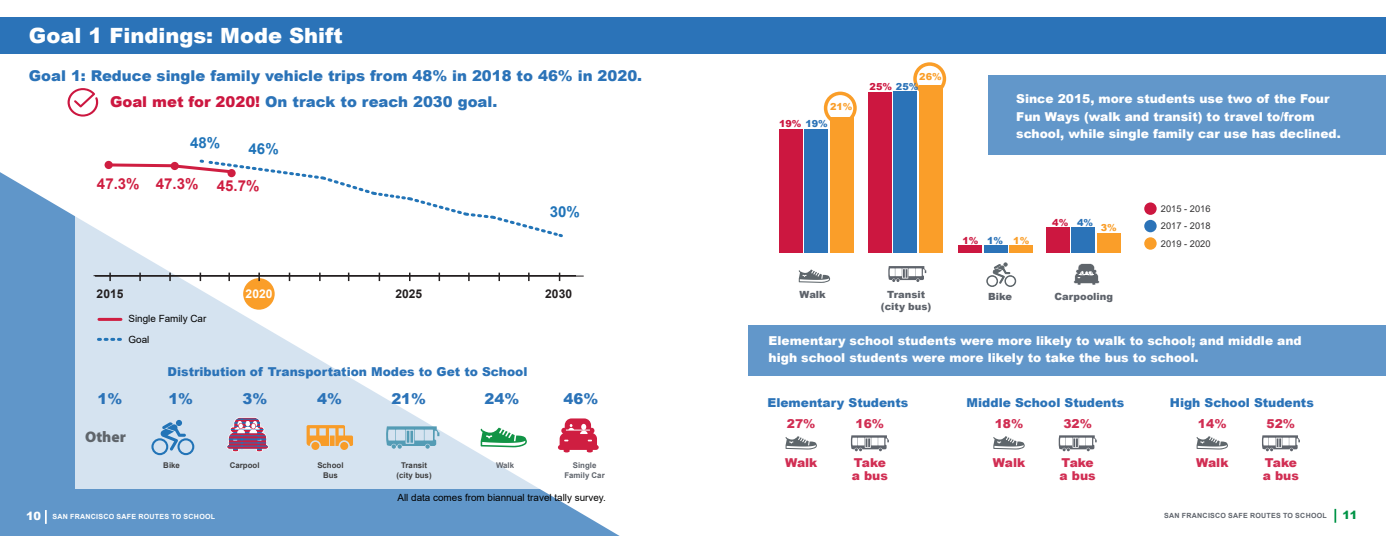
<style>
.page{position:relative;width:1386px;height:536px;background:#fff}
.page>*{position:absolute;margin:0;border:0;box-sizing:border-box;transform-origin:0 0}
.t1{font:900 21px "Arial";color:#fff}
.t2{font:900 15.4px "Myriad Pro";color:#5f656b}
.t3{font:700 15.05px "Arial";color:#cf1e41}
.t4{font:700 15.05px "Arial";color:#2074b9}
.t5{font:900 14.88px "Arial";color:#2b73b8}
.t6{font:900 12.25px/17.5px "Arial";color:#fff}
.t7{font:900 12.25px "Arial";color:#2b73b8}
.t8{font:900 12.25px "Arial";color:#d12e53}
.t9{font:700 12.08px "Arial";color:#231f20}
.t10{font:700 12.08px "Arial";color:#fff}
.t11{font:900 11.38px "Arial";color:#009447}
.t12{font:900 11.38px "Arial";color:#fff}
.t13{font:9.89px "Arial";color:#000}
.t14{font:900 9.89px "Arial";color:#5e636b}
.t15{font:900 9.62px "Arial";color:#cc1740}
.t16{font:900 9.62px "Arial";color:#fa9e29}
.t17{font:900 9.62px "Arial";color:#2b73b8}
.t18{font:9.28px "Arial";color:#333233}
.t19{font:700 7.88px "Arial";color:#3e3e3f}
.t20{font:700 7.88px "Arial";color:#5e636b}
.t21{font:700 7.09px "Arial";letter-spacing:.035em;color:#60656d}
.t22{font:700 7.09px "Arial";letter-spacing:.035em;color:#fff}
.s1{color:#cc1740}
.s2{color:#2b73b8}
</style>
<div class="page">
<svg style="left:1334px;top:508px;width:2px;height:14px"></svg>
<svg style="left:0;top:99px;width:620px;height:437px;fill:#6096c9"></svg>
<svg style="left:76px;top:125px;width:544px;height:363px"></svg>
<div style="left:243px;top:278px;width:32px;height:31px;background:#fa9e29;border-radius:50%"></div>
<div style="left:824px;top:92px;width:33px;height:32px;border:4px solid #fa9e29;border-radius:50%"></div>
<div style="left:913px;top:62px;width:33px;height:33px;border:4px solid #fa9e29;border-radius:50%"></div>
<div style="left:779px;top:129px;width:23px;height:124px;background:#cc1740"></div>
<div style="left:805px;top:129px;width:23px;height:124px;background:#2b73b8"></div>
<div style="left:830px;top:117px;width:23px;height:136px;background:#fa9e29"></div>
<div style="left:919px;top:85px;width:23px;height:168px;background:#fa9e29"></div>
<div style="left:894px;top:92px;width:23px;height:161px;background:#2b73b8"></div>
<div style="left:868px;top:92px;width:23px;height:161px;background:#cc1740"></div>
<div style="left:959px;top:245px;width:23px;height:8px;background:#cc1740"></div>
<div style="left:984px;top:245px;width:23px;height:8px;background:#2b73b8"></div>
<div style="left:1010px;top:245px;width:23px;height:8px;background:#fa9e29"></div>
<div style="left:1097px;top:233px;width:23px;height:20px;background:#fa9e29"></div>
<div style="left:1046px;top:227px;width:23px;height:26px;background:#cc1740"></div>
<div style="left:1072px;top:227px;width:23px;height:26px;background:#2b73b8"></div>
<div style="left:748px;top:325px;width:638px;height:50px;background:#6297ca"></div>
<div style="left:988px;top:75px;width:398px;height:80px;background:#6297ca"></div>
<div style="left:0;top:17px;width:1386px;height:37px;background:#2b73b8"></div>
<div style="left:1144px;top:237px;width:13px;height:12px;background:#fa9e29;border-radius:50%"></div>
<div style="left:1144px;top:220px;width:13px;height:12px;background:#2b73b8;border-radius:50%"></div>
<div style="left:1144px;top:202px;width:13px;height:13px;background:#cc1740;border-radius:50%"></div>
<svg style="left:986px;top:262px;width:30px;height:25px"></svg>
<svg style="left:45px;top:510px;width:2px;height:13px"></svg>
<svg style="left:799px;top:269px;width:31px;height:14px"></svg>
<svg style="left:1074px;top:263px;width:25px;height:22px"></svg>
<svg style="left:888px;top:266px;width:38px;height:16px"></svg>
<svg style="left:68px;top:88px;width:30px;height:28px"></svg>
<svg style="left:786px;top:436px;width:31px;height:13px"></svg>
<svg style="left:851px;top:435px;width:38px;height:16px"></svg>
<svg style="left:993px;top:436px;width:32px;height:13px"></svg>
<svg style="left:1058px;top:435px;width:39px;height:16px"></svg>
<svg style="left:1197px;top:436px;width:31px;height:13px"></svg>
<svg style="left:1262px;top:435px;width:38px;height:16px"></svg>
<hr style="left:94px;top:275px;width:482px;height:1px;background:#231f20">
<hr style="left:95px;top:275px;width:489px;height:1px;background:#231f20">
<svg style="left:106px;top:159px;width:459px;height:80px"></svg>
<svg style="left:109px;top:272px;width:2px;height:9px"></svg>
<svg style="left:139px;top:272px;width:2px;height:9px"></svg>
<svg style="left:169px;top:272px;width:2px;height:9px"></svg>
<svg style="left:228px;top:272px;width:2px;height:9px"></svg>
<svg style="left:258px;top:272px;width:2px;height:9px"></svg>
<svg style="left:319px;top:272px;width:2px;height:9px"></svg>
<svg style="left:409px;top:272px;width:2px;height:9px"></svg>
<svg style="left:468px;top:272px;width:2px;height:9px"></svg>
<svg style="left:528px;top:272px;width:2px;height:9px"></svg>
<div style="left:105px;top:161px;width:8px;height:8px;background:#cf1e41;border-radius:50%"></div>
<div style="left:171px;top:162px;width:8px;height:8px;background:#cf1e41;border-radius:50%"></div>
<div style="left:227px;top:169px;width:9px;height:8px;background:#cf1e41;border-radius:50%"></div>
<hr style="left:99px;top:318px;width:22px;height:3px;background:#cf1e41">
<svg style="left:98px;top:338px;width:22px;height:3px"></svg>
<svg style="left:481px;top:427px;width:46px;height:20px"></svg>
<svg style="left:151px;top:420px;width:43px;height:35px;background:#9dc0de"></svg>
<svg style="left:307px;top:425px;width:46px;height:25px"></svg>
<svg style="left:386px;top:426px;width:53px;height:22px"></svg>
<svg style="left:227px;top:417px;width:42px;height:35px"></svg>
<svg style="left:558px;top:418px;width:41px;height:34px"></svg>
<p class="t1" style="left:29px;top:20px;width:315px">Goal 1 Findings: Mode Shift</p>
<p class="t5" style="left:29px;top:64px;width:615px">Goal 1: Reduce single family vehicle trips from 48% in 2018 to 46% in 2020.</p>
<p class="t5" style="left:110px;top:91px;width:389px"><span class="s1">Goal met for 2020!</span> On track to reach 2030 goal.</p>
<p class="t4" style="left:190px;top:132px;width:32px">48%</p>
<p class="t4" style="left:249px;top:138px;width:32px">46%</p>
<p class="t3" style="left:97px;top:173px;width:103px">47.3% 47.3%</p>
<p class="t3" style="left:217px;top:175px;width:44px">45.7%</p>
<p class="t4" style="left:550px;top:201px;width:32px">30%</p>
<p class="t9" style="left:97px;top:285px;width:28px">2015</p>
<p class="t13" style="left:129px;top:311px;width:79px">Single Family Car</p>
<p class="t13" style="left:129px;top:333px;width:22px">Goal</p>
<p class="t10" style="left:246px;top:285px;width:28px">2020</p>
<p class="t9" style="left:395px;top:285px;width:28px">2025</p>
<p class="t9" style="left:545px;top:285px;width:28px">2030</p>
<p class="t7" style="left:168px;top:362px;width:361px">Distribution of Transportation Modes to Get to School</p>
<p class="t5" style="left:98px;top:388px;width:26px">1%</p>
<p class="t5" style="left:168px;top:388px;width:26px">1%</p>
<p class="t5" style="left:243px;top:388px;width:26px">3%</p>
<p class="t5" style="left:317px;top:388px;width:26px">4%</p>
<p class="t5" style="left:391px;top:388px;width:36px">21%</p>
<p class="t5" style="left:485px;top:388px;width:36px">24%</p>
<p class="t5" style="left:563px;top:388px;width:36px">46%</p>
<p class="t2" style="left:85px;top:426px;width:43px">Other</p>
<p class="t19" style="left:163px;top:459px;width:18px">Bike</p>
<p class="t19" style="left:230px;top:459px;width:31px">Carpool</p>
<p class="t19" style="left:317px;top:459px;width:28px">School</p>
<p class="t19" style="left:323px;top:469px;width:16px">Bus</p>
<p class="t12" style="left:26px;top:507px;width:17px">10</p>
<p class="t22" style="left:53px;top:511px;width:164px">SAN FRANCISCO SAFE ROUTES TO SCHOOL</p>
<p class="t19" style="left:401px;top:459px;width:27px">Transit</p>
<p class="t19" style="left:397px;top:469px;width:37px">(city bus)</p>
<p class="t20" style="left:496px;top:459px;width:20px">Walk</p>
<p class="t20" style="left:573px;top:459px;width:25px">Single</p>
<p class="t20" style="left:564px;top:469px;width:42px">Family Car</p>
<p class="t13" style="left:398px;top:490px;width:210px">All data comes from biannual travel tally survey.</p>
<p class="t16" style="left:919px;top:69px;width:24px">26%</p>
<p class="t16" style="left:830px;top:100px;width:24px">21%</p>
<p class="t15" style="left:779px;top:116px;width:50px">19% <span class="s2">19%</span></p>
<p class="t15" style="left:870px;top:80px;width:50px">25% <span class="s2">25%</span></p>
<p class="t6" style="left:1016px;top:90px;width:326px">Since 2015, more students use two of the Four<br>Fun Ways (walk and transit) to travel to/from school, while single family car use has declined.</p>
<p class="t14" style="left:800px;top:287px;width:28px">Walk</p>
<p class="t15" style="left:962px;top:233px;width:18px">1%</p>
<p class="t17" style="left:987px;top:233px;width:18px">1%</p>
<p class="t16" style="left:1013px;top:233px;width:18px">1%</p>
<p class="t15" style="left:1052px;top:215px;width:18px">4%</p>
<p class="t17" style="left:1077px;top:215px;width:18px">4%</p>
<p class="t16" style="left:1101px;top:221px;width:18px">3%</p>
<p class="t14" style="left:887px;top:287px;width:40px">Transit</p>
<p class="t14" style="left:988px;top:289px;width:25px">Bike</p>
<p class="t14" style="left:1054px;top:289px;width:60px">Carpooling</p>
<p class="t14" style="left:881px;top:299px;width:52px">(city bus)</p>
<p class="t18" style="left:1161px;top:202px;width:51px">2015 - 2016</p>
<p class="t18" style="left:1161px;top:219px;width:51px">2017 - 2018</p>
<p class="t18" style="left:1161px;top:237px;width:51px">2019 - 2020</p>
<p class="t6" style="left:769px;top:331px;width:535px">Elementary school students were more likely to walk to school; and middle and high school students were more likely to take the bus to school.</p>
<p class="t7" style="left:768px;top:394px;width:142px">Elementary Students</p>
<p class="t8" style="left:787px;top:414px;width:30px">27%</p>
<p class="t8" style="left:785px;top:453px;width:34px">Walk</p>
<p class="t8" style="left:856px;top:414px;width:30px">16%</p>
<p class="t8" style="left:854px;top:453px;width:34px">Take</p>
<p class="t8" style="left:852px;top:466px;width:38px">a bus</p>
<p class="t7" style="left:967px;top:394px;width:159px">Middle School Students</p>
<p class="t8" style="left:995px;top:414px;width:30px">18%</p>
<p class="t8" style="left:993px;top:453px;width:34px">Walk</p>
<p class="t8" style="left:1063px;top:414px;width:30px">32%</p>
<p class="t8" style="left:1061px;top:453px;width:34px">Take</p>
<p class="t8" style="left:1060px;top:466px;width:38px">a bus</p>
<p class="t7" style="left:1170px;top:394px;width:146px">High School Students</p>
<p class="t8" style="left:1198px;top:414px;width:30px">14%</p>
<p class="t8" style="left:1196px;top:453px;width:34px">Walk</p>
<p class="t8" style="left:1267px;top:414px;width:30px">52%</p>
<p class="t8" style="left:1265px;top:453px;width:34px">Take</p>
<p class="t8" style="left:1263px;top:466px;width:38px">a bus</p>
<p class="t21" style="left:1164px;top:510px;width:164px">SAN FRANCISCO SAFE ROUTES TO SCHOOL</p>
<p class="t11" style="left:1342px;top:506px;width:17px">11</p>
</div>
